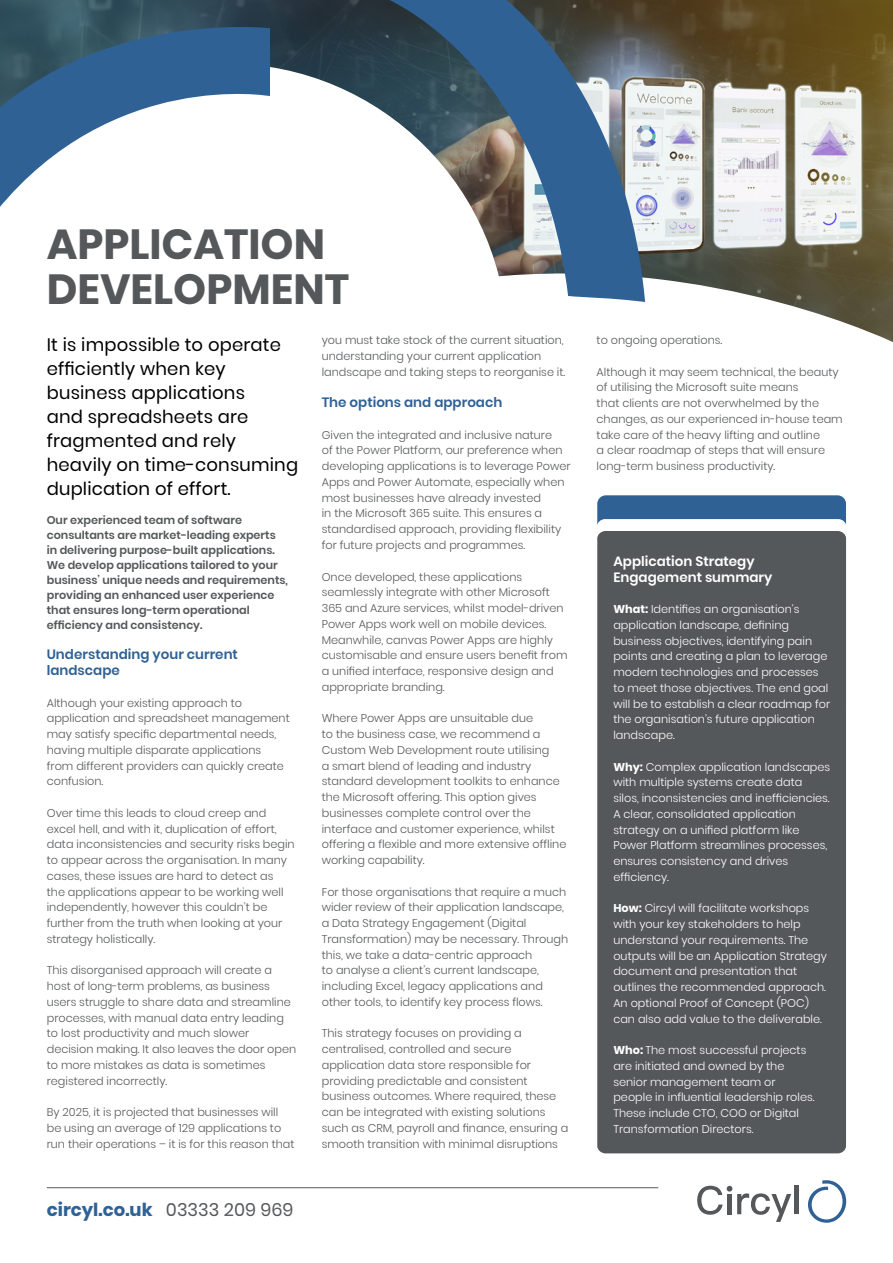
<style>
.page{position:relative;width:893px;height:1263px;background:#fff}
.page>*{position:absolute;margin:0;border:0;box-sizing:border-box;transform-origin:0 0}
.t1{font:700 42px/45px "Poppins";color:#55585a}
.t2{font:18px/24px "Poppins";letter-spacing:.01em;color:#000}
.t3{font:700 18px "Poppins";color:#306195}
.t4{font:600 13.5px/15.8px "Poppins";color:#306195}
.t5{font:600 13.5px/15.8px "Poppins";color:#fff}
.t6{font:300 11.25px/15.8px "Poppins";color:#55585a}
.t7{font:300 11.25px/15.8px "Poppins";color:#fff}
.t8{font:600 11.25px/15px "Poppins";color:#55585a}
.s1{font-weight:400;color:#55585a}
.s2{font-weight:700}
</style>
<div class="page">
<img style="left:0;top:0;width:893px;height:253px">
<svg style="left:270px;top:63px;width:110px;height:190px"></svg>
<svg style="left:645px;top:253px;width:248px;height:248px"></svg>
<svg style="left:380px;top:0;width:265px;height:302px"></svg>
<svg style="left:0;top:6px;width:270px;height:247px"></svg>
<div style="left:597px;top:495px;width:249px;height:222px;background:#306195;border-radius:9px"></div>
<div style="left:597px;top:519px;width:250px;height:314px;background:#fff;border-radius:9px"></div>
<div style="left:597px;top:531px;width:249px;height:622px;background:#55585a;border-radius:8px"></div>
<hr style="left:794px;top:1186px;width:4px;height:28px;background:#55585a">
<svg style="left:697px;top:1186px;width:94px;height:36px"></svg>
<svg style="left:808px;top:1180px;width:38px;height:43px"></svg>
<hr style="left:47px;top:1187px;width:611px;height:1px;background:#55585a">
<h1 class="t1" style="left:47px;top:222px;width:304px">APPLICATION<br>DEVELOPMENT</h1>
<h2 class="t2" style="left:47px;top:333px;width:253px">It is impossible to operate efficiently when key business applications<br>and spreadsheets are fragmented and rely heavily on time-consuming duplication of effort.</h2>
<p class="t8" style="left:47px;top:512px;width:243px">Our experienced team of software consultants are market-leading experts in delivering purpose-built applications.<br>We develop applications tailored to your business’ unique needs and requirements, providing an enhanced user experience that ensures long-term operational efficiency and consistency.</p>
<p class="t4" style="left:47px;top:647px;width:193px">Understanding your current landscape</p>
<p class="t6" style="left:47px;top:695px;width:245px">Although your existing approach to application and spreadsheet management may satisfy specific departmental needs, having multiple disparate applications from different providers can quickly create confusion.</p>
<p class="t6" style="left:47px;top:805px;width:249px">Over time this leads to cloud creep and excel hell, and with it, duplication of effort, data inconsistencies and security risks begin to appear across the organisation. In many cases, these issues are hard to detect as<br>the applications appear to be working well independently, however this couldn’t be further from the truth when looking at your strategy holistically.</p>
<p class="t6" style="left:47px;top:962px;width:251px">This disorganised approach will create a host of long-term problems, as business users struggle to share data and streamline processes, with manual data entry leading to lost productivity and much slower decision making. It also leaves the door open to more mistakes as data is sometimes registered incorrectly.</p>
<p class="t6" style="left:47px;top:1104px;width:249px">By 2025, it is projected that businesses will be using an average of 129 applications to run their operations – it is for this reason that</p>
<p class="t6" style="left:322px;top:332px;width:245px">you must take stock of the current situation, understanding your current application landscape and taking steps to reorganise it.</p>
<p class="t4" style="left:322px;top:395px;width:182px">The options and approach</p>
<p class="t6" style="left:322px;top:427px;width:250px">Given the integrated and inclusive nature<br>of the Power Platform, our preference when developing applications is to leverage Power Apps and Power Automate, especially when most businesses have already invested<br>in the Microsoft 365 suite. This ensures a standardised approach, providing flexibility for future projects and programmes.</p>
<p class="t6" style="left:322px;top:569px;width:247px">Once developed, these applications seamlessly integrate with other Microsoft 365 and Azure services, whilst model-driven Power Apps work well on mobile devices.<br>Meanwhile, canvas Power Apps are highly customisable and ensure users benefit from a unified interface, responsive design and appropriate branding.</p>
<p class="t6" style="left:322px;top:710px;width:246px">Where Power Apps are unsuitable due<br>to the business case, we recommend a Custom Web Development route utilising<br>a smart blend of leading and industry standard development toolkits to enhance the Microsoft offering. This option gives businesses complete control over the interface and customer experience, whilst offering a flexible and more extensive offline working capability.</p>
<p class="t6" style="left:322px;top:884px;width:248px">For those organisations that require a much wider review of their application landscape, a Data Strategy Engagement (Digital Transformation) may be necessary. Through this, we take a data-centric approach<br>to analyse a client’s current landscape, including Excel, legacy applications and other tools, to identify key process flows.</p>
<p class="t6" style="left:322px;top:1025px;width:248px">This strategy focuses on providing a centralised, controlled and secure application data store responsible for providing predictable and consistent business outcomes. Where required, these can be integrated with existing solutions such as CRM, payroll and finance, ensuring a smooth transition with minimal disruptions</p>
<h2 class="t3" style="left:47px;top:1199px;width:248px">circyl.co.uk <span class="s1">03333 209 969</span></h2>
<p class="t6" style="left:597px;top:332px;width:127px">to ongoing operations.</p>
<p class="t6" style="left:597px;top:364px;width:248px">Although it may seem technical, the beauty of utilising the Microsoft suite means<br>that clients are not overwhelmed by the changes, as our experienced in-house team take care of the heavy lifting and outline<br>a clear roadmap of steps that will ensure long-term business productivity.</p>
<p class="t5" style="left:613px;top:553px;width:160px">Application Strategy<br>Engagement summary</p>
<p class="t7" style="left:613px;top:601px;width:218px"><span class="s2">What:</span> Identifies an organisation’s application landscape, defining business objectives, identifying pain points and creating a plan to leverage modern technologies and processes to meet those objectives. The end goal will be to establish a clear roadmap for the organisation’s future application landscape.</p>
<p class="t7" style="left:613px;top:759px;width:218px"><span class="s2">Why:</span> Complex application landscapes with multiple systems create data silos, inconsistencies and inefficiencies.<br>A clear, consolidated application strategy on a unified platform like Power Platform streamlines processes, ensures consistency and drives efficiency.</p>
<p class="t7" style="left:613px;top:900px;width:215px"><span class="s2">How:</span> Circyl will facilitate workshops with your key stakeholders to help understand your requirements. The outputs will be an Application Strategy document and presentation that outlines the recommended approach.<br>An optional Proof of Concept (POC) can also add value to the deliverable.</p>
<p class="t7" style="left:613px;top:1042px;width:203px"><span class="s2">Who:</span> The most successful projects are initiated and owned by the senior management team or people in influential leadership roles.<br>These include CTO, COO or Digital<br>Transformation Directors.</p>
</div>
